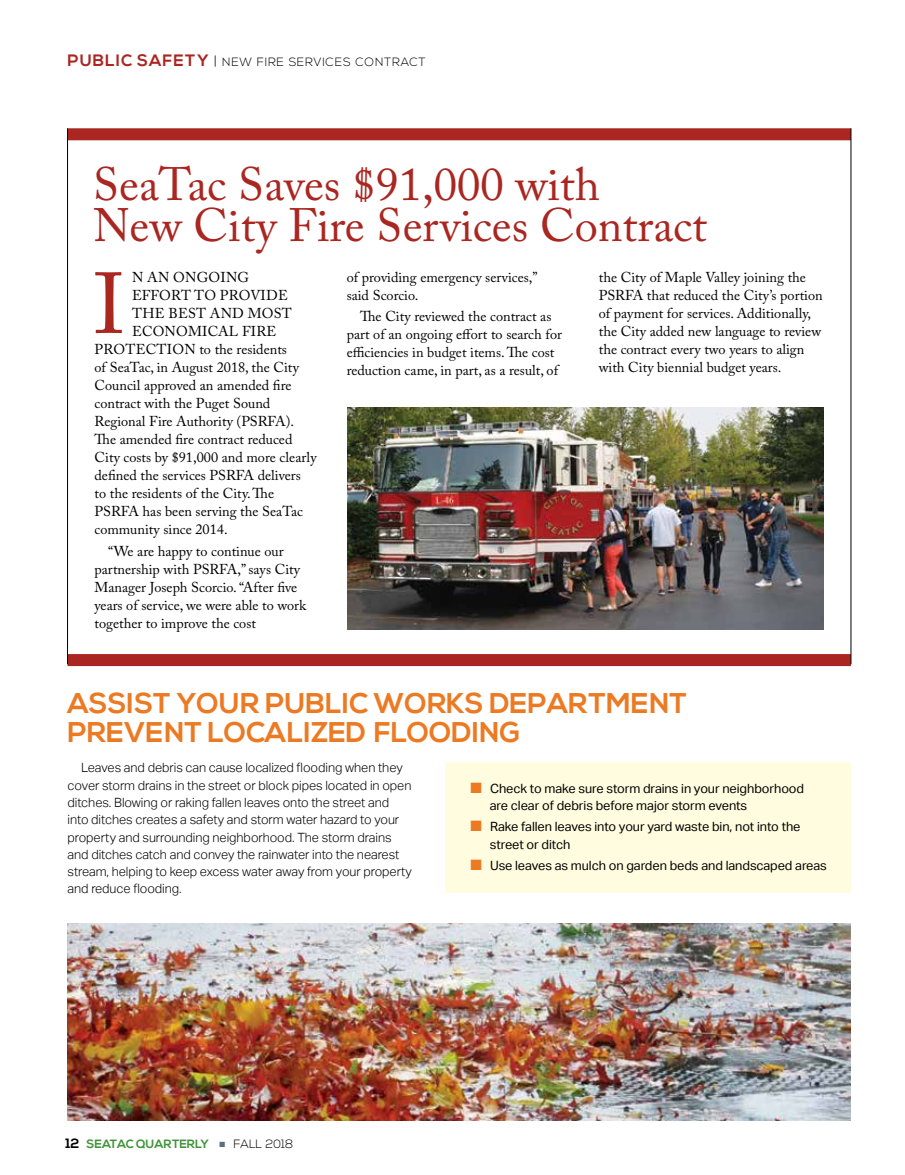
<style>
.page{position:relative;width:905px;height:1175px;background:#fff}
.page>*{position:absolute;margin:0;border:0;box-sizing:border-box;transform-origin:0 0}
.t1{font:85.5px "Adobe Caslon Pro";color:#aa2621}
.t2{font:46.5px/40.5px "Adobe Caslon Pro";color:#aa2621}
.t3{font:700 28.5px/28.5px "Nexa";color:#ec7a23}
.t4{font:14.25px/18px "Adobe Caslon Pro";color:#000}
.t5{font:300 12.75px/17.2px "Aktiv Grotesk";letter-spacing:-.005em;color:#000}
.t6{font:12.75px/17.2px "Aktiv Grotesk";letter-spacing:-.005em;color:#000}
.t7{font:300 12px "Nexa";letter-spacing:.06em;color:#000}
.t8{font:700 12px "Nexa";color:#3f9339}
.t9{font:300 12px "Nexa";color:#000}
.s1{font-weight:700;font-size:16.5px;color:#aa2621}
.s2{font-size:13.5px}
.s3{color:#ec7a23}
.s4{font-size:13.5px;color:#000}
.s5{color:#5c6e7b}
</style>
<div class="page">
<div style="left:68px;top:128px;width:782px;height:12px;background:#aa2621"></div>
<img style="left:68px;top:923px;width:782px;height:197px">
<div style="left:446px;top:762px;width:404px;height:131px;background:#fffcdf"></div>
<img style="left:347px;top:407px;width:477px;height:222px">
<div style="left:68px;top:654px;width:782px;height:12px;background:#aa2621"></div>
<hr style="left:67px;top:128px;width:1px;height:536px;background:#000">
<hr style="left:850px;top:128px;width:1px;height:536px;background:#000">
<p class="t7" style="left:68px;top:55px;width:360px"><span class="s1">PUBLIC SAFETY</span> <span class="s2">|</span> NEW FIRE SERVICES CONTRACT</p>
<h2 class="t2" style="left:93px;top:164px;width:615px">SeaTac Saves $91,000 with<br>New City Fire Services Contract</h2>
<p class="t4" style="left:132px;top:268px;width:119px">N AN ONGOING</p>
<p class="t4" style="left:132px;top:286px;width:157px">EFFORT TO PROVIDE</p>
<p class="t4" style="left:132px;top:304px;width:161px">THE BEST AND MOST</p>
<p class="t4" style="left:132px;top:322px;width:146px">ECONOMICAL FIRE</p>
<p class="t4" style="left:95px;top:340px;width:194px">PROTECTION to the residents</p>
<p class="t4" style="left:95px;top:358px;width:206px">of SeaTac, in August 2018, the City</p>
<p class="t4" style="left:95px;top:376px;width:198px">Council approved an amended fire</p>
<p class="t4" style="left:95px;top:394px;width:177px">contract with the Puget Sound</p>
<p class="t4" style="left:95px;top:412px;width:201px">Regional Fire Authority (PSRFA).</p>
<p class="t4" style="left:95px;top:430px;width:199px">The amended fire contract reduced</p>
<p class="t4" style="left:95px;top:448px;width:223px">City costs by $91,000 and more clearly</p>
<p class="t4" style="left:95px;top:466px;width:208px">defined the services PSRFA delivers</p>
<p class="t4" style="left:95px;top:484px;width:181px">to the residents of the City. The</p>
<p class="t4" style="left:95px;top:502px;width:210px">PSRFA has been serving the SeaTac</p>
<p class="t4" style="left:95px;top:520px;width:135px">community since 2014.</p>
<p class="t4" style="left:95px;top:541px;width:213px;text-indent:13px">“We are happy to continue our partnership with PSRFA,” says City Manager Joseph Scorcio. “After five years of service, we were able to work together to improve the cost</p>
<p class="t4" style="left:347px;top:268px;width:192px">of providing emergency services,” said Scorcio.</p>
<p class="t4" style="left:347px;top:307px;width:217px;text-align:center">The City reviewed the contract as part of an ongoing effort to search for efficiencies in budget items. The cost reduction came, in part, as a result, of</p>
<p class="t4" style="left:599px;top:268px;width:225px">the City of Maple Valley joining the PSRFA that reduced the City’s portion of payment for services. Additionally, the City added new language to review the contract every two years to align with City biennial budget years.</p>
<h1 class="t1" style="left:94px;top:253px;width:33px">I</h1>
<h3 class="t3" style="left:68px;top:690px;width:621px">ASSIST YOUR PUBLIC WORKS DEPARTMENT<br>PREVENT LOCALIZED FLOODING</h3>
<p class="t5" style="left:67px;top:759px;width:346px;text-indent:14px">Leaves and debris can cause localized flooding when they cover storm drains in the street or block pipes located in open ditches. Blowing or raking fallen leaves onto the street and into ditches creates a safety and storm water hazard to your property and surrounding neighborhood. The storm drains and ditches catch and convey the rainwater into the nearest stream, helping to keep excess water away from your property and reduce flooding.</p>
<p class="t6" style="left:490px;top:780px;width:316px;text-indent:-19px"><span class="s3">■</span> Check to make sure storm drains in your neighborhood are clear of debris before major storm events</p>
<p class="t6" style="left:490px;top:818px;width:312px;text-indent:-19px"><span class="s3">■</span> Rake fallen leaves into your yard waste bin, not into the street or ditch</p>
<p class="t6" style="left:470px;top:857px;width:358px"><span class="s3">■</span> Use leaves as mulch on garden beds and landscaped areas</p>
<p class="t8" style="left:65px;top:1137px;width:145px"><span class="s4">12</span> SEATAC QUARTERLY</p>
<p class="t9" style="left:219px;top:1137px;width:76px"><span class="s5">■</span> FALL 2018</p>
</div>
